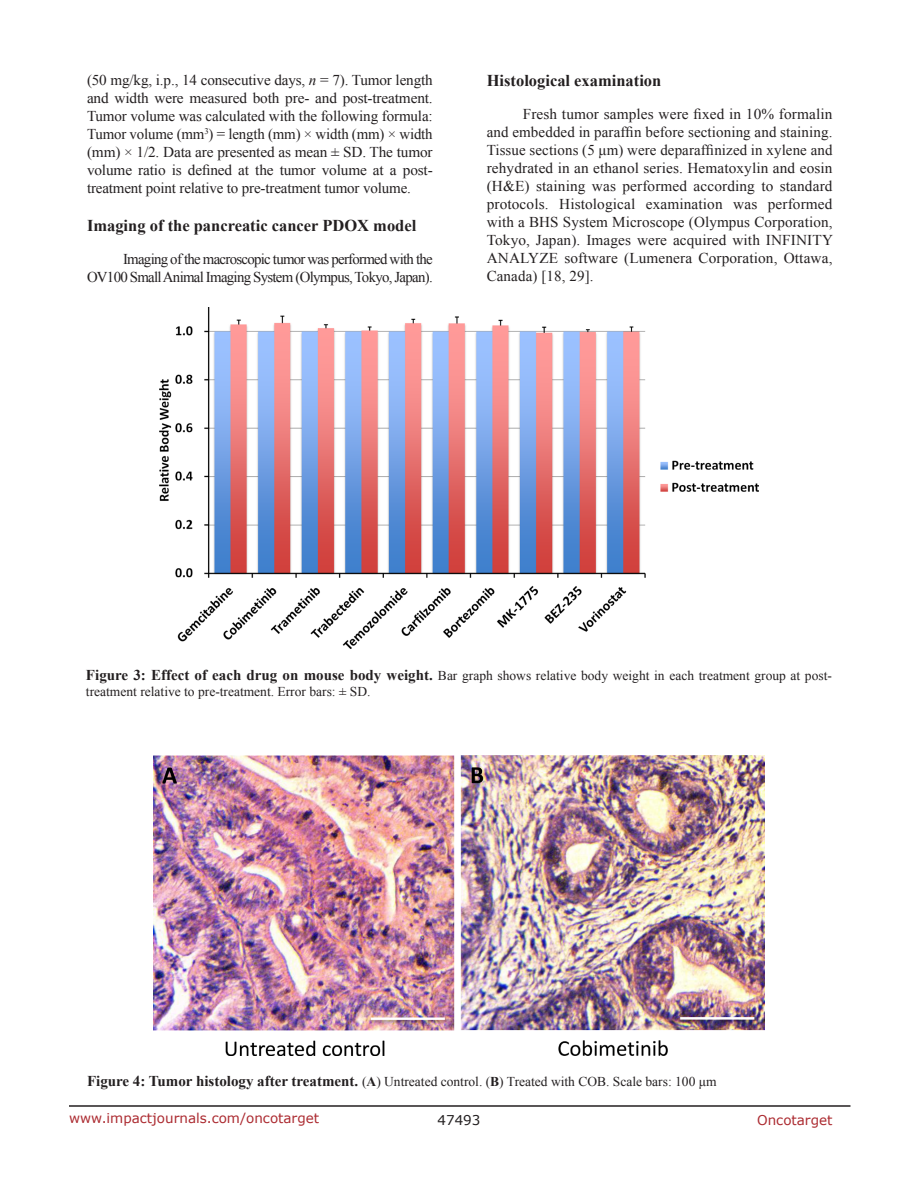
<style>
.page{position:relative;width:918px;height:1188px;background:#fff}
.page>*{position:absolute;margin:0;border:0;box-sizing:border-box;transform-origin:0 0}
.SubHeading_middle{font:700 16.5px "Times New Roman";color:#231f20}
.BodyText{font:15px/18px "Times New Roman";letter-spacing:-.01em;color:#231f20;text-align:justify}
.BodyText-2{font:15px/18px "Times New Roman";letter-spacing:-.05em;color:#231f20;text-align:right}
.FigureText{font:13.5px/16.2px "Times New Roman";color:#231f20}
.t1{font:13.5px "Verdana";color:#ac2b31}
.t2{font:13.5px "Verdana";color:#231f20}
.s1{font-style:italic}
.s2{font-weight:700;font-size:15px}
.s3{font-weight:700}
</style>
<div class="page">
<hr style="left:69px;top:1105px;width:781px;height:2px;background:#231f20">
<img style="left:160px;top:308px;width:598px;height:340px">
<img style="left:154px;top:755px;width:610px;height:300px">
<p class="BodyText" style="left:87px;top:71px;width:347px">(50 mg/kg, i.p., 14 consecutive days, <span class="s1">n</span> = 7). Tumor length and width were measured both pre- and post-treatment.<br>Tumor volume was calculated with the following formula:<br>Tumor volume (mm<sup>3</sup>) = length (mm) × width (mm) × width (mm) × 1/2. Data are presented as mean ± SD. The tumor volume ratio is defined at the tumor volume at a post&shy;treatment point relative to pre-treatment tumor volume.</p>
<p class="SubHeading_middle" style="left:87px;top:214px;width:331px">Imaging of the pancreatic cancer PDOX model</p>
<p class="BodyText-2" style="left:87px;top:250px;width:347px">Imaging of the macroscopic tumor was performed with the<br>OV100 Small Animal Imaging System (Olympus, Tokyo, Japan).</p>
<p class="SubHeading_middle" style="left:487px;top:69px;width:176px">Histological examination</p>
<p class="BodyText" style="left:487px;top:105px;width:348px;text-indent:36px">Fresh tumor samples were fixed in 10% formalin and embedded in paraffin before sectioning and staining.<br>Tissue sections (5 μm) were deparaffinized in xylene and rehydrated in an ethanol series. Hematoxylin and eosin (H&amp;E) staining was performed according to standard protocols. Histological examination was performed with a BHS System Microscope (Olympus Corporation, Tokyo, Japan). Images were acquired with INFINITY ANALYZE software (Lumenera Corporation, Ottawa, Canada) [18, 29].</p>
<p class="FigureText" style="left:86px;top:667px;width:747px"><span class="s2">Figure 3: Effect of each drug on mouse body weight.</span> Bar graph shows relative body weight in each treatment group at post&shy;treatment relative to pre-treatment. Error bars: ± SD.</p>
<p class="FigureText" style="left:87px;top:1073px;width:631px"><span class="s2">Figure 4: Tumor histology after treatment.</span> (<span class="s3">A</span>) Untreated control. (<span class="s3">B</span>) Treated with COB. Scale bars: 100 μm</p>
<p class="t1" style="left:69px;top:1109px;width:252px">www.impactjournals.com/oncotarget</p>
<p class="t2" style="left:438px;top:1111px;width:44px">47493</p>
<p class="t1" style="left:757px;top:1111px;width:77px">Oncotarget</p>
</div>
